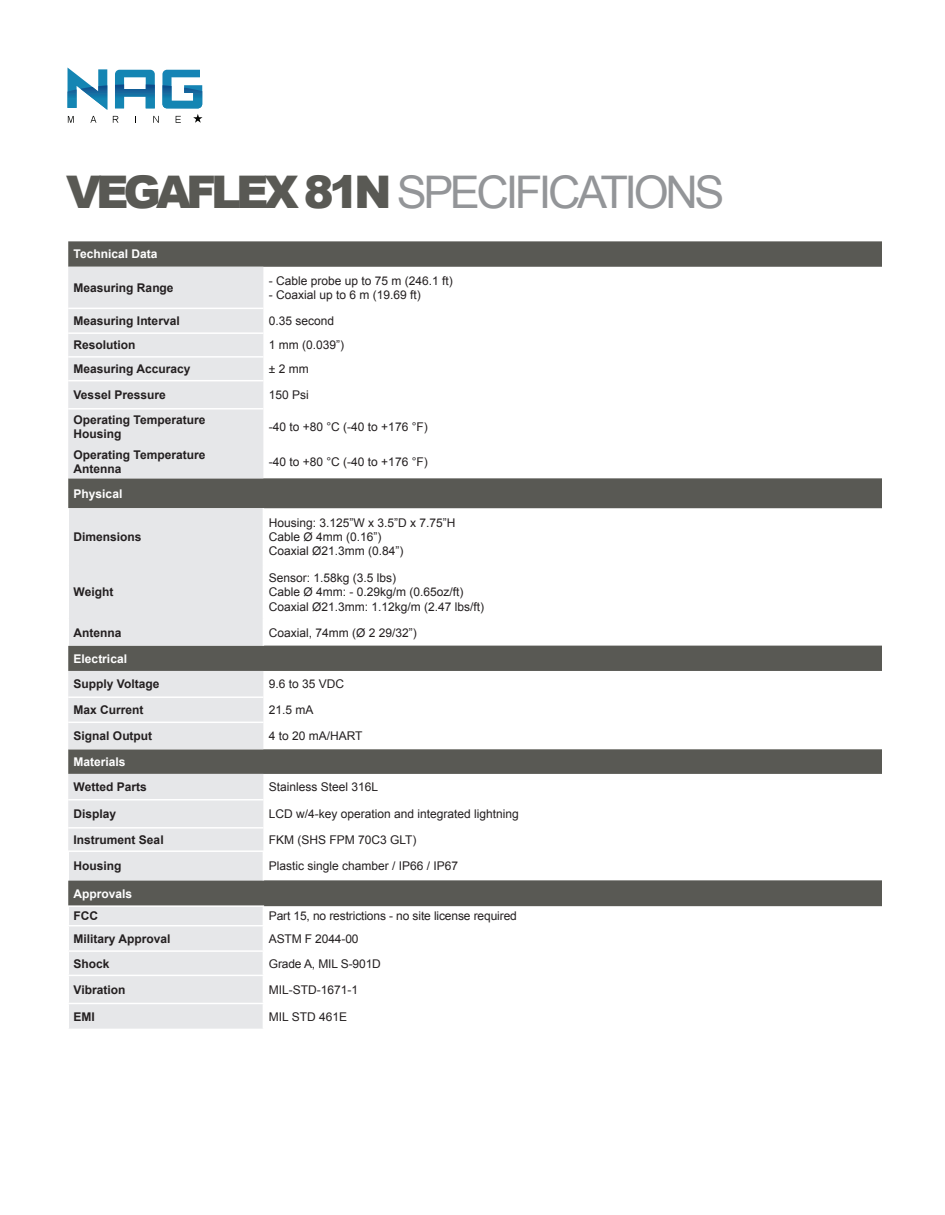
<style>
.page{position:relative;width:945px;height:1215px;background:#fff}
.page>*{position:absolute;margin:0;border:0;box-sizing:border-box;transform-origin:0 0}
.t1{font:45px "Arial";letter-spacing:-.075em;color:#939598}
.t2{font:12px "Arial";color:#231f20}
.t3{font:700 12px "Arial";color:#231f20}
.t4{font:700 12px "Arial";color:#fff}
.s1{font-weight:900;color:#595954}
</style>
<div class="page">
<svg style="left:68px;top:241px;width:814px;height:665px"></svg>
<svg style="left:68px;top:267px;width:195px;height:762px;background:#d2d3d4"></svg>
<hr style="left:68px;top:308px;width:195px;height:1px;background:#fff">
<hr style="left:68px;top:332px;width:195px;height:2px;background:#fff">
<hr style="left:68px;top:356px;width:195px;height:2px;background:#fff">
<hr style="left:68px;top:380px;width:195px;height:1px;background:#fff">
<hr style="left:68px;top:408px;width:195px;height:2px;background:#fff">
<hr style="left:68px;top:799px;width:195px;height:2px;background:#fff">
<hr style="left:68px;top:827px;width:195px;height:2px;background:#fff">
<hr style="left:68px;top:508px;width:1px;height:57px;background:#fff">
<hr style="left:263px;top:508px;width:1px;height:57px;background:#fff">
<hr style="left:68px;top:565px;width:1px;height:54px;background:#fff">
<hr style="left:263px;top:565px;width:1px;height:54px;background:#fff">
<svg style="left:68px;top:619px;width:1px;height:27px"></svg>
<svg style="left:263px;top:619px;width:1px;height:27px"></svg>
<hr style="left:68px;top:696px;width:195px;height:2px;background:#fff">
<hr style="left:68px;top:722px;width:195px;height:1px;background:#fff">
<hr style="left:68px;top:905px;width:196px;height:2px;background:#fff">
<hr style="left:68px;top:925px;width:196px;height:1px;background:#fff">
<hr style="left:68px;top:950px;width:196px;height:2px;background:#fff">
<hr style="left:68px;top:975px;width:196px;height:1px;background:#fff">
<hr style="left:68px;top:1003px;width:196px;height:1px;background:#fff">
<svg style="left:68px;top:907px;width:1px;height:122px"></svg>
<hr style="left:68px;top:850px;width:196px;height:2px;background:#fff">
<svg style="left:68px;top:852px;width:1px;height:28px"></svg>
<svg style="left:263px;top:852px;width:1px;height:28px"></svg>
<svg style="left:68px;top:116px;width:6px;height:7px"></svg>
<svg style="left:90px;top:116px;width:6px;height:7px"></svg>
<svg style="left:68px;top:68px;width:39px;height:42px"></svg>
<svg style="left:113px;top:70px;width:90px;height:53px"></svg>
<p class="t1" style="left:66px;top:163px;width:660px"><span class="s1">VEGAFLEX 81N</span> SPECIFICATIONS</p>
<p class="t4" style="left:74px;top:246px;width:85px">Technical Data</p>
<p class="t3" style="left:74px;top:280px;width:102px">Measuring Range</p>
<p class="t2" style="left:269px;top:273px;width:186px">- Cable probe up to 75 m (246.1 ft)</p>
<p class="t2" style="left:269px;top:287px;width:154px">- Coaxial up to 6 m (19.69 ft)</p>
<p class="t3" style="left:74px;top:313px;width:108px">Measuring Interval</p>
<p class="t2" style="left:269px;top:313px;width:67px">0.35 second</p>
<p class="t3" style="left:74px;top:337px;width:64px">Resolution</p>
<p class="t2" style="left:269px;top:337px;width:77px">1 mm (0.039”)</p>
<p class="t3" style="left:74px;top:361px;width:118px">Measuring Accuracy</p>
<p class="t2" style="left:269px;top:361px;width:41px">± 2 mm</p>
<p class="t3" style="left:74px;top:387px;width:94px">Vessel Pressure</p>
<p class="t2" style="left:269px;top:387px;width:42px">150 Psi</p>
<p class="t3" style="left:74px;top:412px;width:133px">Operating Temperature</p>
<p class="t3" style="left:74px;top:426px;width:49px">Housing</p>
<p class="t2" style="left:269px;top:419px;width:161px">-40 to +80 °C (-40 to +176 °F)</p>
<p class="t3" style="left:74px;top:446px;width:133px">Operating Temperature</p>
<p class="t3" style="left:74px;top:461px;width:50px">Antenna</p>
<p class="t4" style="left:74px;top:485px;width:50px">Physical</p>
<p class="t3" style="left:74px;top:529px;width:70px">Dimensions</p>
<p class="t3" style="left:74px;top:584px;width:41px">Weight</p>
<p class="t2" style="left:269px;top:454px;width:161px">-40 to +80 °C (-40 to +176 °F)</p>
<p class="t2" style="left:269px;top:515px;width:188px">Housing: 3.125”W x 3.5”D x 7.75”H</p>
<p class="t2" style="left:269px;top:529px;width:114px">Cable Ø 4mm (0.16”)</p>
<p class="t2" style="left:269px;top:543px;width:136px">Coaxial Ø21.3mm (0.84”)</p>
<p class="t2" style="left:269px;top:570px;width:129px">Sensor: 1.58kg (3.5 lbs)</p>
<p class="t2" style="left:269px;top:584px;width:196px">Cable Ø 4mm: - 0.29kg/m (0.65oz/ft)</p>
<p class="t2" style="left:269px;top:599px;width:217px">Coaxial Ø21.3mm: 1.12kg/m (2.47 lbs/ft)</p>
<p class="t3" style="left:74px;top:624px;width:50px">Antenna</p>
<p class="t2" style="left:269px;top:625px;width:150px">Coaxial, 74mm (Ø 2 29/32”)</p>
<p class="t4" style="left:74px;top:650px;width:55px">Electrical</p>
<p class="t3" style="left:74px;top:676px;width:87px">Supply Voltage</p>
<p class="t2" style="left:269px;top:676px;width:77px">9.6 to 35 VDC</p>
<p class="t3" style="left:74px;top:702px;width:72px">Max Current</p>
<p class="t2" style="left:269px;top:702px;width:46px">21.5 mA</p>
<p class="t3" style="left:74px;top:728px;width:80px">Signal Output</p>
<p class="t2" style="left:269px;top:728px;width:95px">4 to 20 mA/HART</p>
<p class="t4" style="left:74px;top:754px;width:54px">Materials</p>
<p class="t3" style="left:74px;top:779px;width:75px">Wetted Parts</p>
<p class="t2" style="left:269px;top:779px;width:111px">Stainless Steel 316L</p>
<p class="t3" style="left:74px;top:806px;width:44px">Display</p>
<p class="t2" style="left:269px;top:806px;width:252px">LCD w/4-key operation and integrated lightning</p>
<p class="t3" style="left:74px;top:832px;width:92px">Instrument Seal</p>
<p class="t2" style="left:269px;top:832px;width:149px">FKM (SHS FPM 70C3 GLT)</p>
<p class="t3" style="left:74px;top:858px;width:49px">Housing</p>
<p class="t2" style="left:269px;top:858px;width:191px">Plastic single chamber / IP66 / IP67</p>
<p class="t4" style="left:74px;top:885px;width:60px">Approvals</p>
<p class="t3" style="left:74px;top:908px;width:26px">FCC</p>
<p class="t2" style="left:269px;top:908px;width:250px">Part 15, no restrictions - no site license required</p>
<p class="t3" style="left:74px;top:931px;width:98px">Military Approval</p>
<p class="t2" style="left:269px;top:931px;width:91px">ASTM F 2044-00</p>
<p class="t3" style="left:74px;top:955px;width:38px">Shock</p>
<p class="t2" style="left:269px;top:956px;width:114px">Grade A, MIL S-901D</p>
<p class="t3" style="left:74px;top:982px;width:53px">Vibration</p>
<p class="t2" style="left:269px;top:982px;width:91px">MIL-STD-1671-1</p>
<p class="t3" style="left:74px;top:1009px;width:23px">EMI</p>
<p class="t2" style="left:269px;top:1009px;width:80px">MIL STD 461E</p>
</div>
